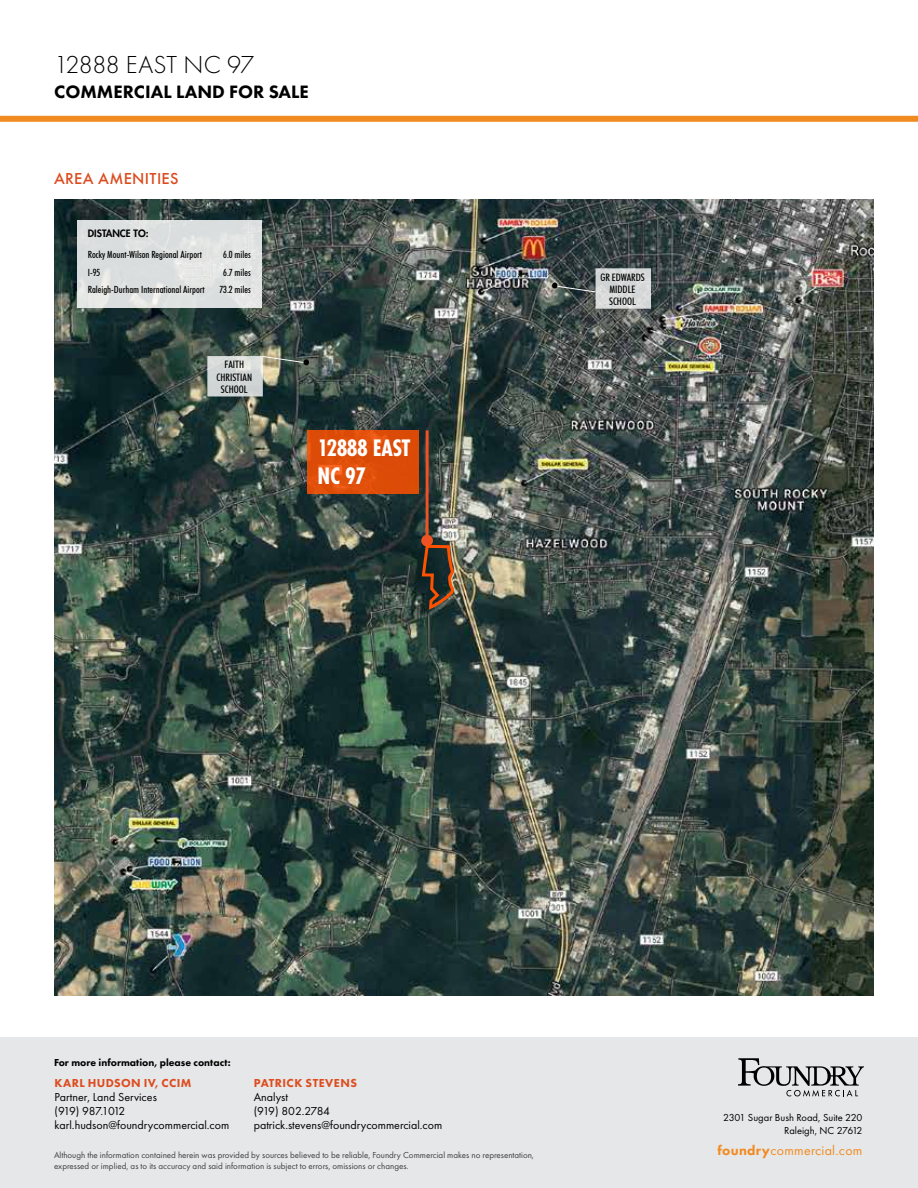
<style>
.page{position:relative;width:918px;height:1188px;background:#fff}
.page>*{position:absolute;margin:0;border:0;box-sizing:border-box;transform-origin:0 0}
.t1{font:300 25.5px "Futura PT";letter-spacing:-.015em;color:#000}
.t2{font:700 24.9px/27.8px "Futura PT Cond";letter-spacing:-.02em;color:#fff}
.t3{font:800 18.6px "Futura PT";color:#000}
.t4{font:500 16.5px "Futura PT";letter-spacing:.02em;color:#dc4c1f}
.t5{font:13.95px "Futura PT";letter-spacing:.02em;color:#f18b21}
.t6{font:12px/13.8px "Futura PT";color:#000}
.t7{font:800 12px "Futura PT";letter-spacing:.035em;color:#dc4c1f}
.t8{font:10.5px/13.8px "Futura PT";color:#000;text-align:right}
.t9{font:800 10.5px "Futura PT";color:#000}
.t10{font:500 condensed 10.2px/12.3px "Futura BT";color:#000;text-align:center}
.t11{font:500 condensed 9.9px "Futura BT";color:#000}
.t12{font:800 9.9px "Futura Std";color:#000}
.t13{font:9px/10.8px "Futura PT";color:#414042}
.s1{font-weight:800}
</style>
<div class="page">
<div style="left:0;top:1037px;width:918px;height:151px;background:#e6e7e8"></div>
<svg style="left:738px;top:1058px;width:126px;height:39px"></svg>
<div style="left:0;top:116px;width:918px;height:6px;background:#f18b21"></div>
<img style="left:54px;top:199px;width:820px;height:797px">
<div style="left:77px;top:220px;width:184px;height:88px;background:#dde0df"></div>
<svg style="left:307px;top:430px;width:112px;height:64px;background:#df4e09"></svg>
<hr style="left:426px;top:430px;width:3px;height:111px;background:#f05323">
<div style="left:421px;top:535px;width:12px;height:11px;background:#f05323;border-radius:50%"></div>
<div style="left:596px;top:268px;width:55px;height:41px;background:#d7d9d9;border:2px solid #fff"></div>
<svg style="left:552px;top:283px;width:44px;height:10px"></svg>
<svg style="left:420px;top:543px;width:36px;height:67px;background:#553e2a"></svg>
<svg style="left:207px;top:356px;width:56px;height:40px;background:#d3d7d6"></svg>
<svg style="left:262px;top:356px;width:47px;height:9px"></svg>
<h1 class="t1" style="left:54px;top:50px;width:202px">12888 EAST NC 97</h1>
<h3 class="t3" style="left:54px;top:80px;width:256px">COMMERCIAL LAND FOR SALE</h3>
<h3 class="t4" style="left:54px;top:169px;width:126px">AREA AMENITIES</h3>
<p class="t12" style="left:88px;top:227px;width:62px">DISTANCE TO:</p>
<p class="t11" style="left:88px;top:249px;width:116px">Rocky Mount-Wilson Regional Airport</p>
<p class="t11" style="left:223px;top:249px;width:29px">6.0 miles</p>
<p class="t11" style="left:88px;top:266px;width:14px">I-95</p>
<p class="t11" style="left:223px;top:266px;width:29px">6.7 miles</p>
<p class="t11" style="left:88px;top:284px;width:118px">Raleigh-Durham International Airport</p>
<p class="t11" style="left:219px;top:284px;width:33px">73.2 miles</p>
<p class="t10" style="left:217px;top:359px;width:37px">FAITH<br>CHRISTIAN<br>SCHOOL</p>
<h2 class="t2" style="left:317px;top:434px;width:94px">12888 EAST<br>NC 97</h2>
<p class="t10" style="left:600px;top:271px;width:46px">GR EDWARDS<br>MIDDLE<br>SCHOOL</p>
<p class="t9" style="left:54px;top:1056px;width:178px">For more information, please contact:</p>
<h3 class="t7" style="left:55px;top:1076px;width:138px">KARL HUDSON IV, CCIM</h3>
<h3 class="t6" style="left:55px;top:1090px;width:176px">Partner, Land Services<br>(919) 987.1012 karl.hudson@foundrycommercial.com</h3>
<h3 class="t7" style="left:254px;top:1076px;width:105px">PATRICK STEVENS</h3>
<h3 class="t6" style="left:254px;top:1090px;width:190px">Analyst<br>(919) 802.2784 patrick.stevens@foundrycommercial.com</h3>
<p class="t13" style="left:54px;top:1149px;width:482px">Although the information contained herein was provided by sources believed to be reliable, Foundry Commercial makes no representation, expressed or implied, as to its accuracy and said information is subject to errors, omissions or changes.</p>
<p class="t8" style="left:723px;top:1110px;width:141px">2301 Sugar Bush Road, Suite 220<br>Raleigh, NC 27612</p>
<h3 class="t5" style="left:717px;top:1142px;width:147px"><span class="s1">foundry</span>commercial.com</h3>
</div>
